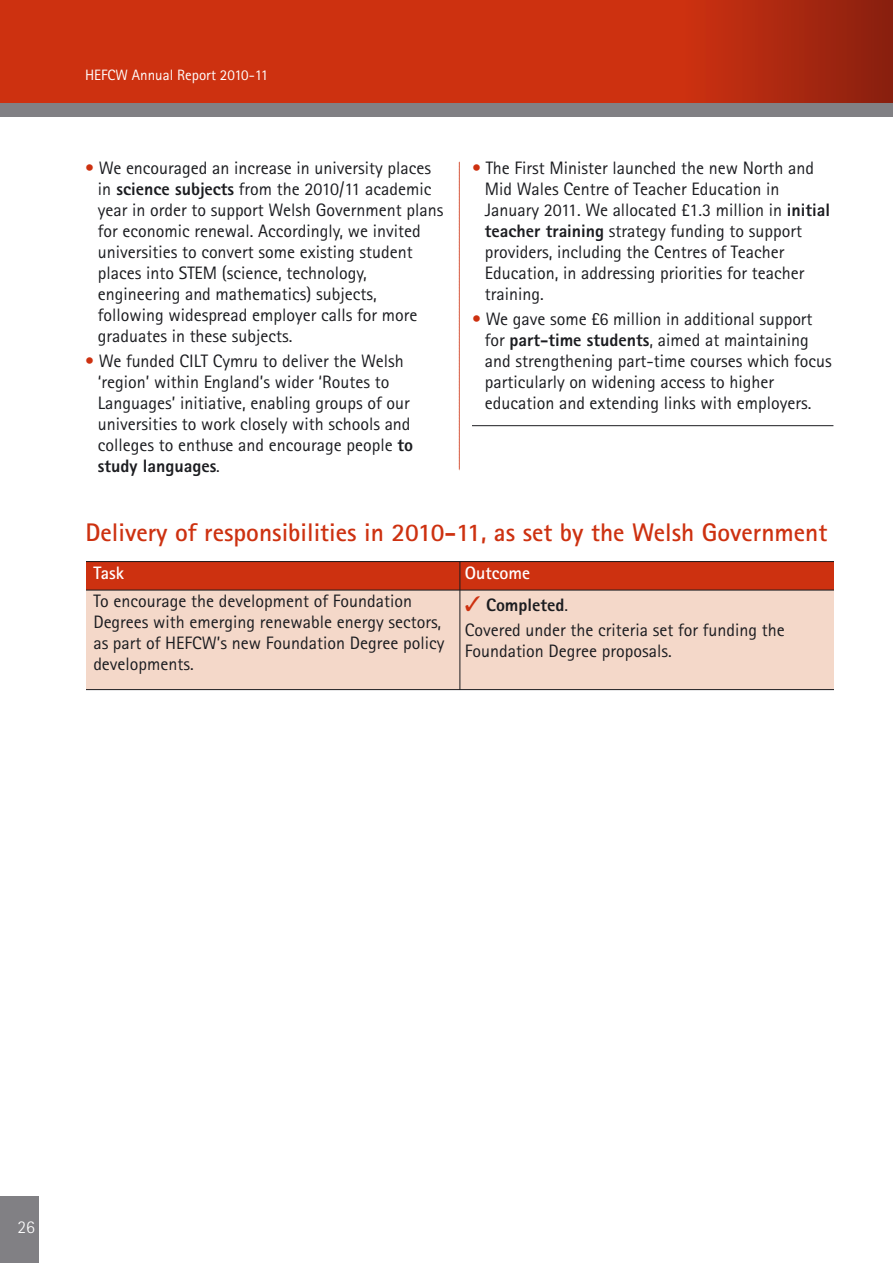
<style>
.page{position:relative;width:893px;height:1263px;background:#fff}
.page>*{position:absolute;margin:0;border:0;box-sizing:border-box;transform-origin:0 0}
.t1{font:700 25.5px "Rotis Sans Serif";color:#cd3110}
.t2{font:18px/21px "Rotis Sans Serif";color:#1b1c20}
.t3{font:700 18px "Rotis Sans Serif";color:#fff}
.t4{font:300 18px "Rotis Sans Serif";color:#fff}
.t5{font:15px "Rotis Sans Serif";color:#fff}
.s1{color:#cd3110}
.s2{font-weight:800}
</style>
<div class="page">
<div style="left:0;top:1196px;width:38px;height:67px;background:#818084"></div>
<div style="left:0;top:67px;width:893px;height:50px;background:#818084"></div>
<div style="left:0;top:0;width:893px;height:102px;background:#cd3110"></div>
<div style="left:684px;top:0;width:209px;height:102px;background:linear-gradient(to right,#cd3111,#881f0f)"></div>
<hr style="left:472px;top:425px;width:361px;height:1px;background:#1b1c20">
<div style="left:84px;top:561px;width:376px;height:29px;background:#cd3110"></div>
<div style="left:460px;top:561px;width:376px;height:29px;background:#cd3110"></div>
<div style="left:84px;top:590px;width:376px;height:100px;background:#f4d8c9"></div>
<div style="left:460px;top:590px;width:376px;height:100px;background:#f4d8c9"></div>
<hr style="left:460px;top:561px;width:1px;height:129px;background:#1b1c20">
<hr style="left:84px;top:561px;width:752px;height:1px;background:#1b1c20">
<hr style="left:84px;top:590px;width:752px;height:1px;background:#1b1c20">
<hr style="left:84px;top:689px;width:752px;height:1px;background:#1b1c20">
<div style="left:58px;top:553px;width:27px;height:152px;background:#fff"></div>
<div style="left:834px;top:553px;width:28px;height:152px;background:#fff"></div>
<svg style="left:459px;top:161px;width:1px;height:310px"></svg>
<p class="t5" style="left:85px;top:69px;width:185px">HEFCW Annual Report 2010-11</p>
<p class="t2" style="left:98px;top:159px;width:347px;text-indent:-13px"><span class="s1">•</span> We encouraged an increase in university places in <span class="s2">science subjects</span> from the 2010/11 academic year in order to support Welsh Government plans for economic renewal. Accordingly, we invited universities to convert some existing student places into STEM (science, technology, engineering and mathematics) subjects, following widespread employer calls for more graduates in these subjects.</p>
<p class="t2" style="left:98px;top:352px;width:317px;text-indent:-13px"><span class="s1">•</span> We funded CILT Cymru to deliver the Welsh ‘region’ within England’s wider ‘Routes to Languages’ initiative, enabling groups of our universities to work closely with schools and colleges to enthuse and encourage people <span class="s2">to study languages</span>.</p>
<p class="t2" style="left:485px;top:159px;width:347px;text-indent:-13px"><span class="s1">•</span> The First Minister launched the new North and Mid Wales Centre of Teacher Education in January 2011. We allocated £1.3 million in <span class="s2">initial teacher training</span> strategy funding to support providers, including the Centres of Teacher Education, in addressing priorities for teacher training.</p>
<p class="t2" style="left:485px;top:310px;width:348px;text-indent:-13px"><span class="s1">•</span> We gave some £6 million in additional support for <span class="s2">part-time students</span>, aimed at maintaining and strengthening part-time courses which focus particularly on widening access to higher education and extending links with employers.</p>
<h1 class="t1" style="left:85px;top:523px;width:743px">Delivery of responsibilities in 2010-11, as set by the Welsh Government</h1>
<p class="t3" style="left:93px;top:566px;width:32px">Task</p>
<p class="t3" style="left:465px;top:566px;width:67px">Outcome</p>
<p class="t2" style="left:93px;top:592px;width:352px">To encourage the development of Foundation Degrees with emerging renewable energy sectors, as part of HEFCW’s new Foundation Degree policy developments.</p>
<p class="t2" style="left:465px;top:594px;width:321px;line-height:25.2px"><span class="s1">✓</span> <span class="s2">Completed</span>.<br>Covered under the criteria set for funding the</p>
<p class="t2" style="left:465px;top:642px;width:209px">Foundation Degree proposals.</p>
<p class="t4" style="left:18px;top:1220px;width:19px">26</p>
</div>
